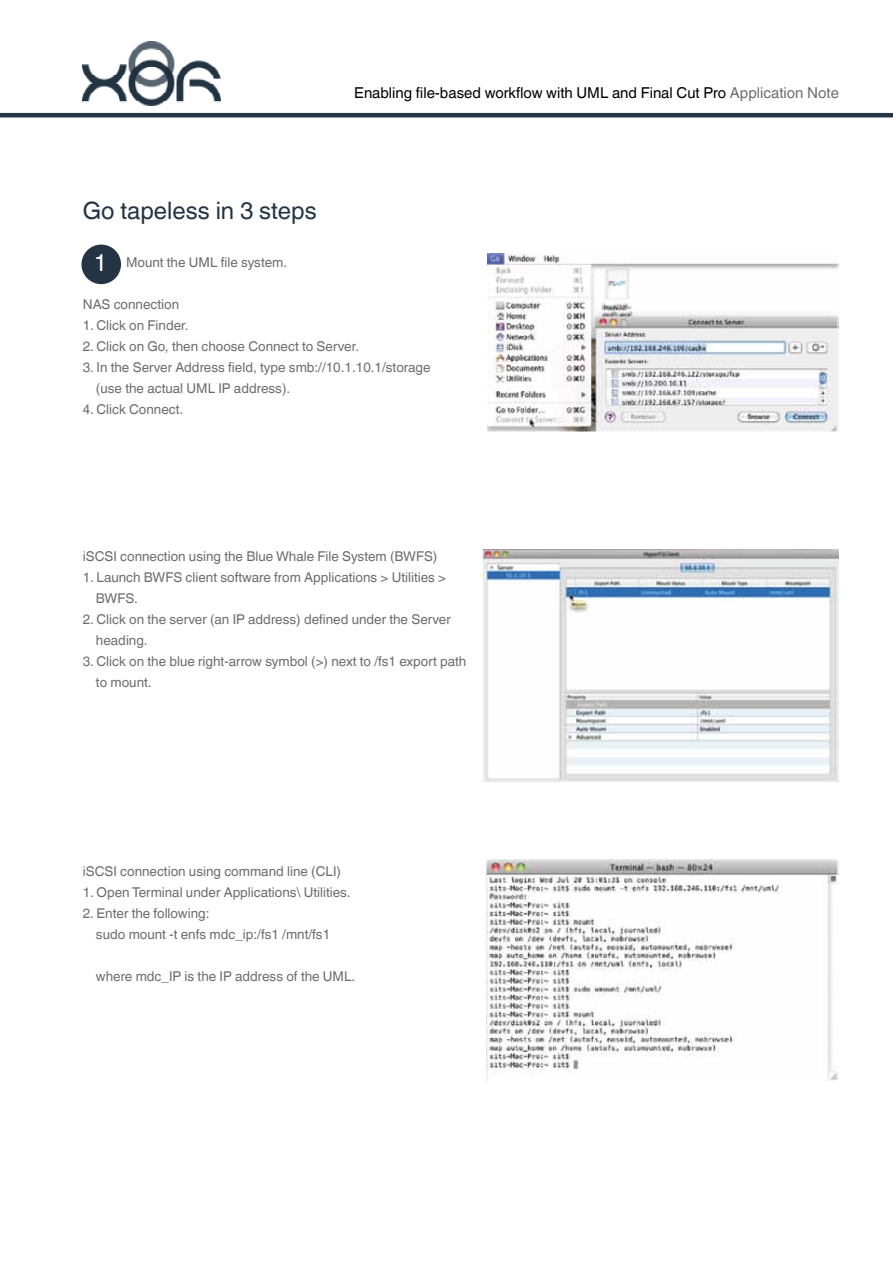
<style>
.page{position:relative;width:893px;height:1263px;background:#fff}
.page>*{position:absolute;margin:0;border:0;box-sizing:border-box;transform-origin:0 0}
.t1{font:24px "Helvetica World";color:#243444}
.t2{font:24px "Helvetica World";color:#fff}
.t3{font:15px "Helvetica World";color:#000}
.t4{font:13.5px/21px "Helvetica World";color:#6d6c6f}
.s1{color:#6d6e71}
</style>
<div class="page">
<hr style="left:0;top:113px;width:893px;height:4px;background:#243444">
<img style="left:82px;top:42px;width:138px;height:64px">
<div style="left:82px;top:245px;width:38px;height:38px;background:#243444;border-radius:50%"></div>
<div style="left:81px;top:245px;width:40px;height:39px;border:2px solid #243444;border-radius:50%"></div>
<img style="left:487px;top:253px;width:352px;height:179px">
<img style="left:483px;top:550px;width:356px;height:231px">
<img style="left:487px;top:859px;width:352px;height:222px">
<p class="t3" style="left:354px;top:84px;width:486px">Enabling file-based workflow with UML and Final Cut Pro <span class="s1">Application Note</span></p>
<h1 class="t1" style="left:83px;top:196px;width:235px">Go tapeless in 3 steps</h1>
<p class="t4" style="left:126px;top:251px;width:163px">Mount the UML file system.</p>
<p class="t4" style="left:83px;top:293px;width:98px">NAS connection</p>
<p class="t4" style="left:83px;top:314px;width:107px">1. Click on Finder.</p>
<p class="t4" style="left:83px;top:335px;width:278px">2. Click on Go, then choose Connect to Server.</p>
<p class="t4" style="left:96px;top:356px;width:336px;text-indent:-13px">3. In the Server Address field, type smb://10.1.10.1/storage (use the actual UML IP address).</p>
<p class="t4" style="left:83px;top:398px;width:102px">4. Click Connect.</p>
<h1 class="t2" style="left:94px;top:249px;width:15px">1</h1>
<p class="t4" style="left:83px;top:545px;width:356px">iSCSI connection using the Blue Whale File System (BWFS)</p>
<p class="t4" style="left:96px;top:566px;width:352px;text-indent:-13px">1. Launch BWFS client software from Applications &gt; Utilities &gt;<br>BWFS.</p>
<p class="t4" style="left:96px;top:608px;width:356px;text-indent:-13px">2. Click on the server (an IP address) defined under the Server heading.</p>
<p class="t4" style="left:96px;top:650px;width:372px;text-indent:-13px">3. Click on the blue right-arrow symbol (&gt;) next to /fs1 export path to mount.</p>
<p class="t4" style="left:83px;top:860px;width:260px">iSCSI connection using command line (CLI)</p>
<p class="t4" style="left:83px;top:881px;width:269px">1. Open Terminal under Applications\ Utilities.</p>
<p class="t4" style="left:96px;top:902px;width:236px;text-indent:-13px">2. Enter the following:<br>sudo mount -t enfs mdc_ip:/fs1 /mnt/fs1</p>
<p class="t4" style="left:96px;top:965px;width:261px">where mdc_IP is the IP address of the UML.</p>
</div>
